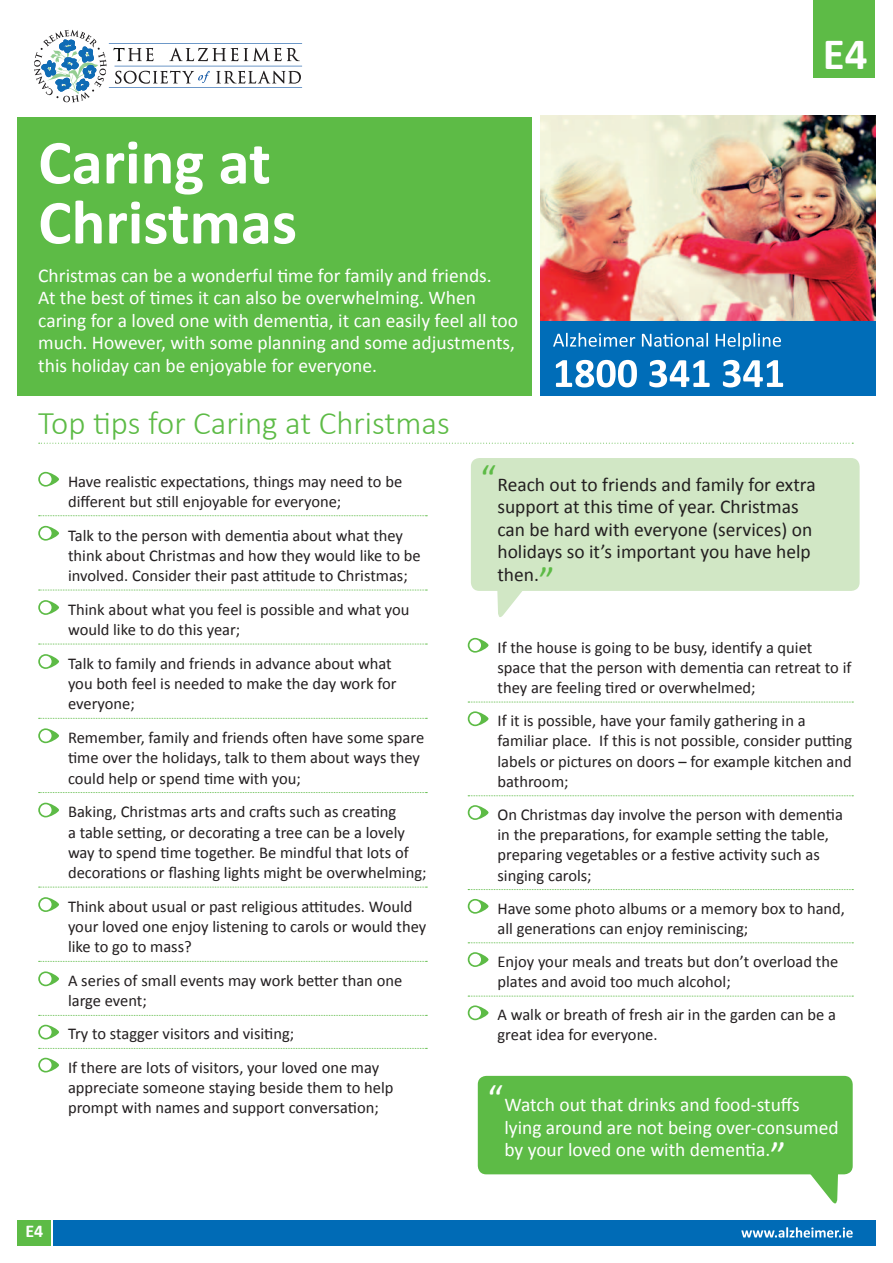
<style>
.page{position:relative;width:893px;height:1263px;background:#fff}
.page>*{position:absolute;margin:0;border:0;box-sizing:border-box;transform-origin:0 0}
.Main_Heading-Insert{font:700 63px/60px "Calibri";color:#fff}
.t1{font:700 45px "Calibri";color:#fff}
.Body_Copy_Main_Headi{font:300 33px "Calibri";color:#5dbb46}
.Body_Copy_-_Calibri{font:19.5px/22.5px "Calibri";color:#fff}
.quote{font:19.5px/22.5px "Calibri";color:#231f20}
.quote-2{font:19.5px/22.5px "Calibri";color:#fff}
.t2{font:700 18px "Calibri";color:#fff}
.Body_Copy_Bullets_Re{font:16.5px/20.2px "Calibri";color:#231f20}
.NO_LINES{font:16.5px/20.2px "Calibri";color:#231f20}
.s1{font-size:37.5px;color:#5dbb46}
.s2{font-size:37.5px}
</style>
<div class="page">
<img style="left:540px;top:116px;width:336px;height:205px">
<div style="left:17px;top:1220px;width:33px;height:26px;background:#5dbb46"></div>
<div style="left:53px;top:1220px;width:823px;height:26px;background:#006bb6"></div>
<svg style="left:741px;top:1227px;width:112px;height:10px"></svg>
<svg style="left:34px;top:30px;width:268px;height:72px"></svg>
<div style="left:813px;top:0;width:62px;height:77px;background:#5dbb46"></div>
<div style="left:17px;top:117px;width:514px;height:278px;background:#5dbb46"></div>
<div style="left:540px;top:321px;width:336px;height:74px;background:#006db8"></div>
<svg style="left:556px;top:360px;width:227px;height:27px"></svg>
<svg style="left:553px;top:333px;width:228px;height:17px"></svg>
<svg style="left:39px;top:443px;width:814px;height:1px"></svg>
<svg style="left:39px;top:515px;width:388px;height:1px"></svg>
<svg style="left:39px;top:590px;width:388px;height:1px"></svg>
<svg style="left:39px;top:644px;width:388px;height:1px"></svg>
<svg style="left:39px;top:718px;width:388px;height:1px"></svg>
<svg style="left:39px;top:792px;width:388px;height:1px"></svg>
<svg style="left:39px;top:887px;width:388px;height:1px"></svg>
<svg style="left:39px;top:961px;width:388px;height:1px"></svg>
<svg style="left:39px;top:1015px;width:388px;height:1px"></svg>
<svg style="left:39px;top:1048px;width:388px;height:1px"></svg>
<svg style="left:38px;top:472px;width:21px;height:15px"></svg>
<div style="left:40px;top:473px;width:12px;height:12px;background:#fff;border-radius:50%"></div>
<svg style="left:38px;top:526px;width:21px;height:15px"></svg>
<div style="left:40px;top:527px;width:12px;height:12px;background:#fff;border-radius:50%"></div>
<svg style="left:38px;top:600px;width:21px;height:15px"></svg>
<div style="left:40px;top:602px;width:12px;height:11px;background:#fff;border-radius:50%"></div>
<svg style="left:38px;top:654px;width:21px;height:15px"></svg>
<div style="left:40px;top:656px;width:12px;height:11px;background:#fff;border-radius:50%"></div>
<svg style="left:38px;top:728px;width:21px;height:15px"></svg>
<div style="left:40px;top:730px;width:12px;height:11px;background:#fff;border-radius:50%"></div>
<svg style="left:38px;top:803px;width:21px;height:14px"></svg>
<div style="left:40px;top:804px;width:12px;height:12px;background:#fff;border-radius:50%"></div>
<svg style="left:38px;top:897px;width:21px;height:15px"></svg>
<div style="left:40px;top:899px;width:12px;height:11px;background:#fff;border-radius:50%"></div>
<svg style="left:38px;top:971px;width:21px;height:15px"></svg>
<div style="left:40px;top:973px;width:12px;height:11px;background:#fff;border-radius:50%"></div>
<svg style="left:38px;top:1025px;width:21px;height:14px"></svg>
<div style="left:40px;top:1026px;width:12px;height:12px;background:#fff;border-radius:50%"></div>
<svg style="left:38px;top:1058px;width:21px;height:14px"></svg>
<div style="left:40px;top:1059px;width:12px;height:12px;background:#fff;border-radius:50%"></div>
<svg style="left:468px;top:702px;width:385px;height:1px"></svg>
<svg style="left:468px;top:795px;width:385px;height:1px"></svg>
<svg style="left:468px;top:889px;width:385px;height:1px"></svg>
<svg style="left:468px;top:942px;width:385px;height:1px"></svg>
<svg style="left:468px;top:996px;width:385px;height:1px"></svg>
<svg style="left:468px;top:638px;width:20px;height:15px"></svg>
<div style="left:469px;top:639px;width:12px;height:12px;background:#fff;border-radius:50%"></div>
<svg style="left:468px;top:711px;width:20px;height:15px"></svg>
<div style="left:469px;top:713px;width:12px;height:11px;background:#fff;border-radius:50%"></div>
<svg style="left:468px;top:805px;width:20px;height:15px"></svg>
<div style="left:469px;top:807px;width:12px;height:11px;background:#fff;border-radius:50%"></div>
<svg style="left:468px;top:899px;width:20px;height:15px"></svg>
<div style="left:469px;top:900px;width:12px;height:12px;background:#fff;border-radius:50%"></div>
<svg style="left:468px;top:952px;width:20px;height:15px"></svg>
<div style="left:469px;top:954px;width:12px;height:11px;background:#fff;border-radius:50%"></div>
<svg style="left:468px;top:1005px;width:20px;height:15px"></svg>
<div style="left:469px;top:1007px;width:12px;height:11px;background:#fff;border-radius:50%"></div>
<div style="left:471px;top:458px;width:389px;height:133px;background:#d1e7c5;border-radius:9px"></div>
<svg style="left:497px;top:591px;width:25px;height:26px"></svg>
<div style="left:478px;top:1076px;width:375px;height:98px;background:#5dbb46;border-radius:9px"></div>
<svg style="left:783px;top:1174px;width:56px;height:30px"></svg>
<p class="Main_Heading-Insert" style="left:38px;top:132px;width:260px">Caring at<br>Christmas</p>
<p class="Body_Copy_-_Calibri" style="left:38px;top:264px;width:481px">Christmas can be a wonderful time for family and friends.<br>At the best of times it can also be overwhelming. When caring for a loved one with dementia, it can easily feel all too much. However, with some planning and some adjustments, this holiday can be enjoyable for everyone.</p>
<p class="Body_Copy_Main_Headi" style="left:38px;top:403px;width:413px">Top tips for Caring at Christmas</p>
<p class="t1" style="left:823px;top:26px;width:46px">E4</p>
<p class="Body_Copy_Bullets_Re" style="left:68px;top:471px;width:336px">Have realistic expectations, things may need to be different but still enjoyable for everyone;</p>
<p class="Body_Copy_Bullets_Re" style="left:68px;top:525px;width:354px">Talk to the person with dementia about what they think about Christmas and how they would like to be involved. Consider their past attitude to Christmas;</p>
<p class="Body_Copy_Bullets_Re" style="left:68px;top:599px;width:343px">Think about what you feel is possible and what you would like to do this year;</p>
<p class="Body_Copy_Bullets_Re" style="left:68px;top:653px;width:330px">Talk to family and friends in advance about what you both feel is needed to make the day work for everyone;</p>
<p class="Body_Copy_Bullets_Re" style="left:68px;top:728px;width:358px">Remember, family and friends often have some spare time over the holidays, talk to them about ways they could help or spend time with you;</p>
<p class="Body_Copy_Bullets_Re" style="left:68px;top:802px;width:360px">Baking, Christmas arts and crafts such as creating<br>a table setting, or decorating a tree can be a lovely way to spend time together. Be mindful that lots of decorations or flashing lights might be overwhelming;</p>
<p class="Body_Copy_Bullets_Re" style="left:68px;top:896px;width:360px">Think about usual or past religious attitudes. Would your loved one enjoy listening to carols or would they like to go to mass?</p>
<p class="Body_Copy_Bullets_Re" style="left:68px;top:971px;width:336px">A series of small events may work better than one large event;</p>
<p class="Body_Copy_Bullets_Re" style="left:68px;top:1024px;width:228px">Try to stagger visitors and visiting;</p>
<p class="NO_LINES" style="left:68px;top:1057px;width:327px">If there are lots of visitors, your loved one may appreciate someone staying beside them to help prompt with names and support conversation;</p>
<p class="t2" style="left:26px;top:1220px;width:19px">E4</p>
<p class="quote" style="left:497px;top:473px;width:320px;text-indent:-17px"><span class="s1">“</span>Reach out to friends and family for extra support at this time of year. Christmas can be hard with everyone (services) on holidays so it’s important you have help then.<span class="s1">”</span></p>
<p class="Body_Copy_Bullets_Re" style="left:497px;top:637px;width:355px">If the house is going to be busy, identify a quiet space that the person with dementia can retreat to if they are feeling tired or overwhelmed;</p>
<p class="Body_Copy_Bullets_Re" style="left:497px;top:711px;width:356px">If it is possible, have your family gathering in a familiar place. If this is not possible, consider putting labels or pictures on doors – for example kitchen and bathroom;</p>
<p class="Body_Copy_Bullets_Re" style="left:497px;top:804px;width:347px">On Christmas day involve the person with dementia in the preparations, for example setting the table, preparing vegetables or a festive activity such as singing carols;</p>
<p class="Body_Copy_Bullets_Re" style="left:497px;top:898px;width:349px">Have some photo albums or a memory box to hand, all generations can enjoy reminiscing;</p>
<p class="Body_Copy_Bullets_Re" style="left:497px;top:951px;width:342px">Enjoy your meals and treats but don’t overload the plates and avoid too much alcohol;</p>
<p class="NO_LINES" style="left:497px;top:1005px;width:340px">A walk or breath of fresh air in the garden can be a great idea for everyone.</p>
<p class="quote-2" style="left:504px;top:1094px;width:336px;text-indent:-17px"><span class="s2">“</span>Watch out that drinks and food-stuffs lying around are not being over-consumed by your loved one with dementia.<span class="s2">”</span></p>
</div>
